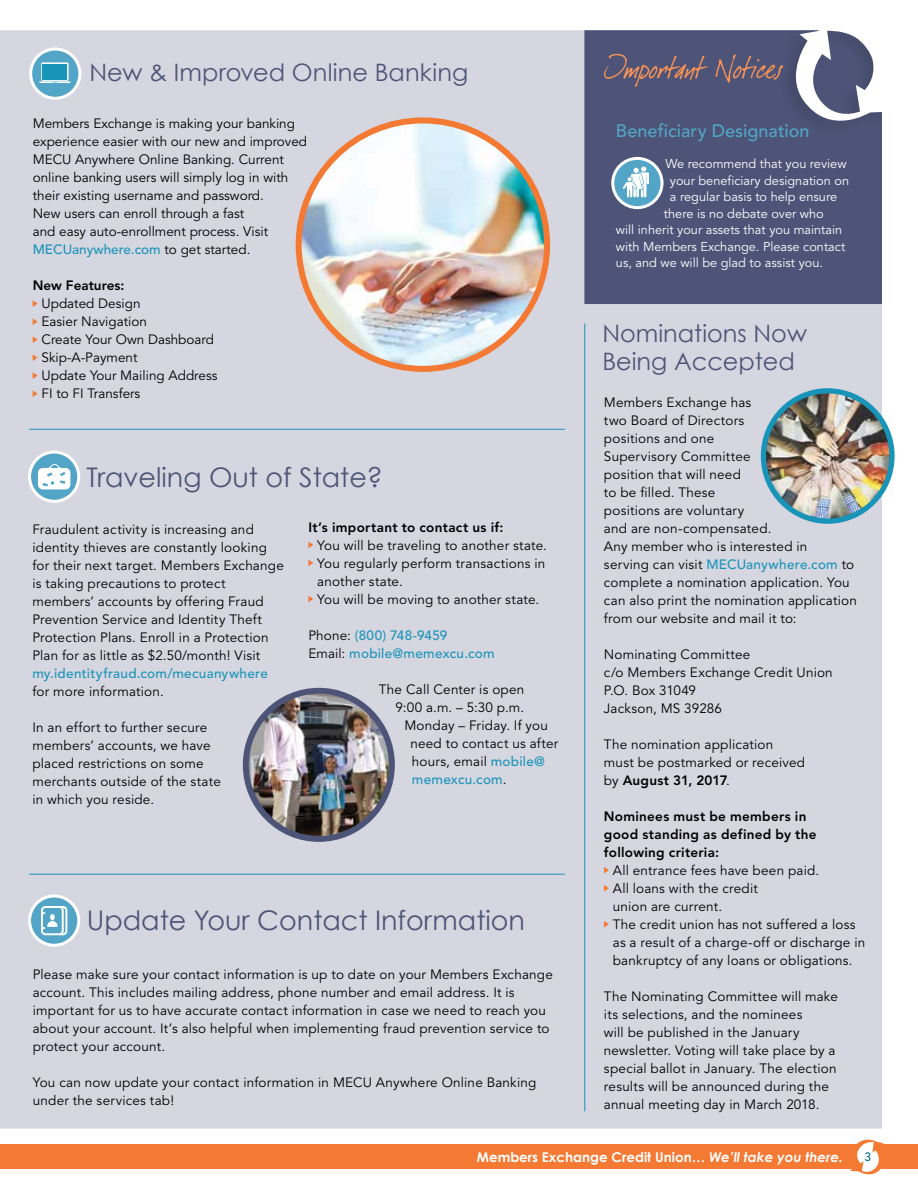
<style>
.page{position:relative;width:918px;height:1188px;background:#fff}
.page>*{position:absolute;margin:0;border:0;box-sizing:border-box;transform-origin:0 0}
.t1{font:27px "Century Gothic";color:#4d5477}
.t2{font:24px/28.8px "Century Gothic";color:#4d5477}
.t3{font:500 18px "Avenir";letter-spacing:.005em;color:#52a5c6}
.t4{font:13.5px/18px "Avenir";letter-spacing:.015em;color:#000}
.t5{font:800 13.5px/18px "Avenir";letter-spacing:.02em;color:#000}
.t6{font:500 13.5px/18px "Avenir";letter-spacing:.02em;color:#1994b9}
.t7{font:700 13.5px "Century Gothic";color:#fff}
.t8{font:800 13.5px "Avenir";color:#000}
.t9{font:12.75px "Avenir";color:#fff}
.t10{font:500 12px "Avenir";color:#006c91}
.s1{font-weight:500;color:#1994b9}
.s2{font-weight:400;color:#000}
.s3{font-weight:800}
.s4{font-style:italic}
</style>
<div class="page">
<div style="left:0;top:30px;width:882px;height:1099px;background:#d6d6e0"></div>
<div style="left:584px;top:30px;width:298px;height:274px;background:#4d5477"></div>
<svg style="left:604px;top:30px;width:278px;height:108px;background:#656884"></svg>
<hr style="left:29px;top:429px;width:536px;height:1px;background:#1994b9">
<svg style="left:33px;top:300px;width:5px;height:7px"></svg>
<svg style="left:33px;top:318px;width:5px;height:7px"></svg>
<svg style="left:33px;top:336px;width:5px;height:7px"></svg>
<svg style="left:33px;top:354px;width:5px;height:7px"></svg>
<svg style="left:33px;top:372px;width:5px;height:7px"></svg>
<svg style="left:33px;top:390px;width:5px;height:7px"></svg>
<div style="left:0;top:1144px;width:918px;height:25px;background:#f47932"></div>
<svg style="left:850px;top:1139px;width:34px;height:36px"></svg>
<svg style="left:613px;top:158px;width:49px;height:50px"></svg>
<div style="left:611px;top:157px;width:53px;height:52px;border:3px solid #fff;border-radius:50%"></div>
<div style="left:31px;top:49px;width:49px;height:49px;background:#52a5c6;border-radius:50%"></div>
<div style="left:29px;top:48px;width:52px;height:52px;border:3px solid #fff;border-radius:50%"></div>
<svg style="left:39px;top:62px;width:32px;height:21px"></svg>
<div style="left:43px;top:64px;width:24px;height:15px;background:#1994b9"></div>
<svg style="left:623px;top:166px;width:26px;height:31px"></svg>
<img style="left:299px;top:120px;width:248px;height:248px">
<div style="left:296px;top:117px;width:254px;height:255px;border:6px solid #f47932;border-radius:50%"></div>
<svg style="left:308px;top:542px;width:5px;height:6px"></svg>
<svg style="left:308px;top:560px;width:5px;height:6px"></svg>
<svg style="left:308px;top:596px;width:5px;height:6px"></svg>
<hr style="left:29px;top:874px;width:536px;height:1px;background:#1994b9">
<hr style="left:584px;top:324px;width:1px;height:787px;background:#1994b9">
<svg style="left:30px;top:452px;width:49px;height:49px"></svg>
<div style="left:28px;top:451px;width:52px;height:52px;border:3px solid #fff;border-radius:50%"></div>
<svg style="left:38px;top:464px;width:32px;height:25px"></svg>
<svg style="left:30px;top:896px;width:49px;height:49px"></svg>
<div style="left:28px;top:895px;width:52px;height:52px;border:3px solid #fff;border-radius:50%"></div>
<svg style="left:41px;top:906px;width:26px;height:29px"></svg>
<img style="left:246px;top:693px;width:146px;height:146px">
<div style="left:243px;top:688px;width:152px;height:154px;border:6px solid #4d5477;border-radius:50%"></div>
<svg style="left:604px;top:867px;width:5px;height:7px"></svg>
<svg style="left:604px;top:885px;width:5px;height:7px"></svg>
<svg style="left:604px;top:921px;width:5px;height:7px"></svg>
<img style="left:763px;top:391px;width:126px;height:130px">
<div style="left:761px;top:388px;width:134px;height:136px;border:5px solid #1994b9;border-radius:50%"></div>
<h2 class="t2" style="left:89px;top:57px;width:380px">New &amp; Improved Online Banking</h2>
<p class="t4" style="left:33px;top:115px;width:276px">Members Exchange is making your banking experience easier with our new and improved MECU Anywhere Online Banking. Current online banking users will simply log in with their existing username and password.<br>New users can enroll through a fast<br>and easy auto-enrollment process. Visit <span class="s1">MECUanywhere.com</span> to get started.</p>
<p class="t8" style="left:33px;top:278px;width:93px">New Features:</p>
<p class="t4" style="left:42px;top:295px;width:178px">Updated Design<br>Easier Navigation<br>Create Your Own Dashboard<br>Skip-A-Payment<br>Update Your Mailing Address<br>FI to FI Transfers</p>
<h1 class="t1" style="left:86px;top:460px;width:298px">Traveling Out of State?</h1>
<p class="t5" style="left:308px;top:518px;width:197px">It’s important to contact us if:</p>
<p class="t4" style="left:317px;top:537px;width:231px">You will be traveling to another state.<br>You regularly perform transactions in another state.<br>You will be moving to another state.</p>
<p class="t6" style="left:308px;top:626px;width:188px"><span class="s2">Phone:</span> (800) 748-9459<br><span class="s2">Email:</span> mobile@memexcu.com</p>
<p class="t4" style="left:379px;top:680px;width:147px">The Call Center is open</p>
<p class="t4" style="left:395px;top:698px;width:130px">9:00 a.m. – 5:30 p.m.</p>
<p class="t4" style="left:404px;top:716px;width:145px">Monday – Friday. If you</p>
<p class="t4" style="left:410px;top:734px;width:150px">need to contact us after</p>
<p class="t4" style="left:412px;top:752px;width:135px">hours, email <span class="s1">mobile@</span></p>
<p class="t6" style="left:412px;top:770px;width:96px">memexcu.com<span class="s2">.</span></p>
<p class="t4" style="left:32px;top:520px;width:253px">Fraudulent activity is increasing and identity thieves are constantly looking for their next target. Members Exchange is taking precautions to protect members’ accounts by offering Fraud Prevention Service and Identity Theft Protection Plans. Enroll in a Protection Plan for as little as $2.50/month! Visit</p>
<p class="t6" style="left:32px;top:664px;width:237px">my.identityfraud.com/mecuanywhere</p>
<p class="t4" style="left:32px;top:682px;width:133px">for more information.</p>
<p class="t4" style="left:32px;top:718px;width:190px">In an effort to further secure members’ accounts, we have placed restrictions on some merchants outside of the state in which you reside.</p>
<h1 class="t1" style="left:87px;top:904px;width:440px">Update Your Contact Information</h1>
<p class="t4" style="left:33px;top:966px;width:522px">Please make sure your contact information is up to date on your Members Exchange account. This includes mailing address, phone number and email address. It is important for us to have accurate contact information in case we need to reach you about your account. It’s also helpful when implementing fraud prevention service to protect your account.</p>
<p class="t4" style="left:33px;top:1074px;width:505px">You can now update your contact information in MECU Anywhere Online Banking under the services tab!</p>
<h3 class="t3" style="left:616px;top:121px;width:195px">Beneficiary Designation</h3>
<p class="t9" style="left:665px;top:157px;width:183px">We recommend that you review</p>
<p class="t9" style="left:670px;top:173px;width:181px">your beneficiary designation on</p>
<p class="t9" style="left:670px;top:189px;width:169px">a regular basis to help ensure</p>
<p class="t9" style="left:664px;top:206px;width:161px">there is no debate over who</p>
<p class="t9" style="left:616px;top:222px;width:228px">will inherit your assets that you maintain</p>
<p class="t9" style="left:616px;top:239px;width:231px">with Members Exchange. Please contact</p>
<p class="t9" style="left:616px;top:255px;width:209px">us, and we will be glad to assist you.</p>
<h2 class="t2" style="left:602px;top:318px;width:206px">Nominations Now<br>Being Accepted</h2>
<p class="t4" style="left:604px;top:394px;width:254px">Members Exchange has<br>two Board of Directors<br>positions and one<br>Supervisory Committee<br>position that will need<br>to be filled. These<br>positions are voluntary<br>and are non-compensated.<br>Any member who is interested in<br>serving can visit <span class="s1">MECUanywhere.com</span> to complete a nomination application. You can also print the nomination application from our website and mail it to:</p>
<p class="t4" style="left:604px;top:646px;width:230px">Nominating Committee<br>c/o Members Exchange Credit Union<br>P.O. Box 31049<br>Jackson, MS 39286</p>
<p class="t4" style="left:604px;top:736px;width:203px">The nomination application must be postmarked or received by <span class="s3">August 31, 2017</span>.</p>
<p class="t5" style="left:604px;top:807px;width:214px">Nominees must be members in good standing as defined by the following criteria:</p>
<p class="t4" style="left:613px;top:862px;width:254px">All entrance fees have been paid.<br>All loans with the credit<br>union are current.<br>The credit union has not suffered a loss as a result of a charge-off or discharge in bankruptcy of any loans or obligations.</p>
<p class="t4" style="left:604px;top:988px;width:235px">The Nominating Committee will make its selections, and the nominees<br>will be published in the January newsletter. Voting will take place by a special ballot in January. The election results will be announced during the annual meeting day in March 2018.</p>
<p class="t7" style="left:477px;top:1148px;width:368px">Members Exchange Credit Union… <span class="s4">We’ll take you there.</span></p>
<p class="t10" style="left:865px;top:1150px;width:8px">3</p>
</div>
